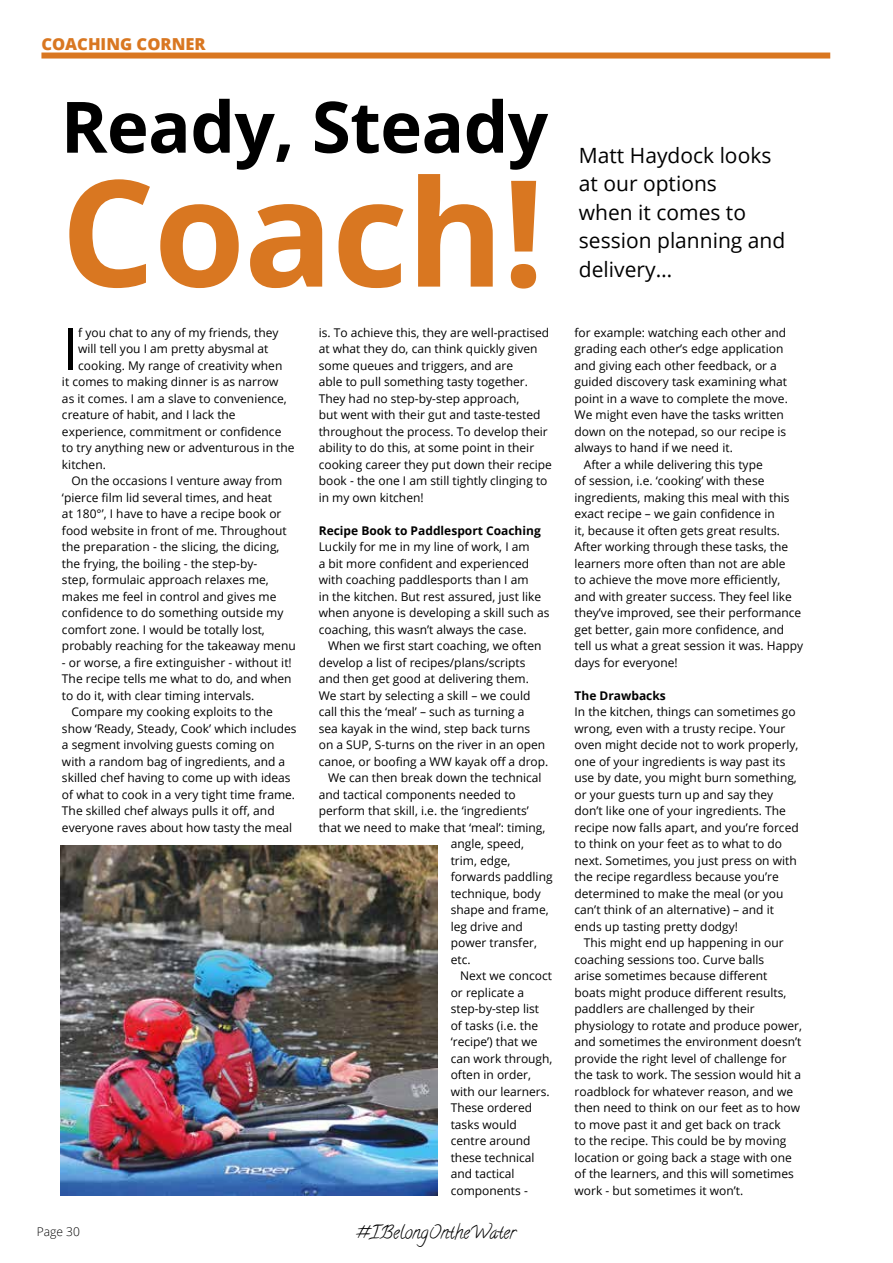
<style>
.page{position:relative;width:893px;height:1263px;background:#fff}
.page>*{position:absolute;margin:0;border:0;box-sizing:border-box;transform-origin:0 0}
.t1{font:700 148.05px "Open Sans";letter-spacing:-.01em;color:#d97721}
.t2{font:700 70.95px "Open Sans";letter-spacing:-.01em;color:#000}
.t3{font:58.2px "Open Sans";color:#000}
.t4{font:21px/28.5px "Open Sans";color:#000}
.t5{font:18px "Calligraffitti";color:#000}
.t6{font:800 16.5px "Open Sans";color:#d97721}
.t7{font:12px/16.5px "Open Sans";color:#000}
.t8{font:700 12px "Open Sans";color:#000}
.t9{font:300 12px "Open Sans";color:#000}
</style>
<div class="page">
<div style="left:41px;top:53px;width:789px;height:6px;background:#d97721"></div>
<img style="left:61px;top:846px;width:377px;height:349px">
<h3 class="t6" style="left:41px;top:31px;width:166px">COACHING CORNER</h3>
<h2 class="t2" style="left:61px;top:77px;width:489px">Ready, Steady</h2>
<h1 class="t1" style="left:61px;top:128px;width:485px">Coach!</h1>
<h3 class="t3" style="left:62px;top:309px;width:18px">I</h3>
<p class="t7" style="left:78px;top:324px;width:202px">f you chat to any of my friends, they</p>
<p class="t7" style="left:319px;top:324px;width:235px">is. To achieve this, they are well-practised at what they do, can think quickly given some queues and triggers, and are<br>able to pull something tasty together.<br>They had no step-by-step approach,<br>but went with their gut and taste-tested throughout the process. To develop their ability to do this, at some point in their cooking career they put down their recipe book - the one I am still tightly clinging to in my own kitchen!</p>
<p class="t8" style="left:319px;top:522px;width:224px">Recipe Book to Paddlesport Coaching</p>
<p class="t7" style="left:319px;top:538px;width:232px">Luckily for me in my line of work, I am<br>a bit more confident and experienced with coaching paddlesports than I am<br>in the kitchen. But rest assured, just like when anyone is developing a skill such as coaching, this wasn’t always the case.</p>
<p class="t7" style="left:328px;top:637px;width:215px">When we first start coaching, we often</p>
<p class="t7" style="left:319px;top:654px;width:208px">develop a list of recipes/plans/scripts</p>
<p class="t7" style="left:319px;top:670px;width:212px">and then get good at delivering them.</p>
<p class="t7" style="left:319px;top:687px;width:213px">We start by selecting a skill – we could</p>
<p class="t7" style="left:319px;top:703px;width:207px">call this the ‘meal’ – such as turning a</p>
<p class="t7" style="left:319px;top:720px;width:213px">sea kayak in the wind, step back turns</p>
<p class="t7" style="left:319px;top:736px;width:228px">on a SUP, S-turns on the river in an open</p>
<p class="t7" style="left:319px;top:753px;width:231px">canoe, or boofing a WW kayak off a drop.</p>
<p class="t7" style="left:328px;top:769px;width:215px">We can then break down the technical</p>
<p class="t7" style="left:319px;top:786px;width:199px">and tactical components needed to</p>
<p class="t7" style="left:319px;top:802px;width:212px">perform that skill, i.e. the ‘ingredients’</p>
<p class="t7" style="left:319px;top:819px;width:228px">that we need to make that ‘meal’: timing,</p>
<p class="t7" style="left:451px;top:835px;width:75px">angle, speed,</p>
<p class="t7" style="left:451px;top:852px;width:61px">trim, edge,</p>
<p class="t7" style="left:451px;top:868px;width:103px">forwards paddling</p>
<p class="t7" style="left:451px;top:885px;width:91px">technique, body</p>
<p class="t7" style="left:451px;top:901px;width:99px">shape and frame,</p>
<p class="t7" style="left:451px;top:918px;width:74px">leg drive and</p>
<p class="t7" style="left:451px;top:934px;width:88px">power transfer,</p>
<p class="t7" style="left:451px;top:951px;width:21px">etc.</p>
<p class="t7" style="left:460px;top:967px;width:93px">Next we concoct</p>
<p class="t7" style="left:451px;top:984px;width:75px">or replicate a</p>
<p class="t7" style="left:451px;top:1000px;width:90px">step-by-step list</p>
<p class="t7" style="left:451px;top:1017px;width:89px">of tasks (i.e. the</p>
<p class="t7" style="left:451px;top:1033px;width:88px">‘recipe’) that we</p>
<p class="t7" style="left:451px;top:1050px;width:103px">can work through,</p>
<p class="t7" style="left:451px;top:1066px;width:82px">often in order,</p>
<p class="t7" style="left:451px;top:1083px;width:100px">with our learners.</p>
<p class="t7" style="left:451px;top:1099px;width:83px">These ordered</p>
<p class="t7" style="left:451px;top:1116px;width:68px">tasks would</p>
<p class="t7" style="left:451px;top:1132px;width:81px">centre around</p>
<p class="t7" style="left:451px;top:1149px;width:85px">these technical</p>
<p class="t7" style="left:451px;top:1165px;width:65px">and tactical</p>
<p class="t7" style="left:451px;top:1182px;width:79px">components -</p>
<p class="t7" style="left:78px;top:340px;width:192px">will tell you I am pretty abysmal at</p>
<p class="t7" style="left:78px;top:357px;width:206px">cooking. My range of creativity when</p>
<p class="t7" style="left:62px;top:373px;width:218px">it comes to making dinner is as narrow</p>
<p class="t7" style="left:62px;top:390px;width:226px">as it comes. I am a slave to convenience,</p>
<p class="t7" style="left:62px;top:406px;width:175px">creature of habit, and I lack the</p>
<p class="t7" style="left:62px;top:423px;width:221px">experience, commitment or confidence</p>
<p class="t7" style="left:62px;top:439px;width:234px">to try anything new or adventurous in the</p>
<p class="t7" style="left:62px;top:456px;width:45px">kitchen.</p>
<p class="t7" style="left:71px;top:472px;width:213px">On the occasions I venture away from</p>
<p class="t7" style="left:62px;top:489px;width:211px">‘pierce film lid several times, and heat</p>
<p class="t7" style="left:62px;top:505px;width:221px">at 180°’, I have to have a recipe book or</p>
<p class="t7" style="left:62px;top:522px;width:226px">food website in front of me. Throughout</p>
<p class="t7" style="left:62px;top:538px;width:219px">the preparation - the slicing, the dicing,</p>
<p class="t7" style="left:62px;top:555px;width:197px">the frying, the boiling - the step-by-</p>
<p class="t7" style="left:62px;top:571px;width:208px">step, formulaic approach relaxes me,</p>
<p class="t7" style="left:62px;top:588px;width:216px">makes me feel in control and gives me</p>
<p class="t7" style="left:62px;top:604px;width:223px">confidence to do something outside my</p>
<p class="t7" style="left:62px;top:621px;width:204px">comfort zone. I would be totally lost,</p>
<p class="t7" style="left:62px;top:637px;width:235px">probably reaching for the takeaway menu</p>
<p class="t7" style="left:62px;top:654px;width:231px">- or worse, a fire extinguisher - without it!</p>
<p class="t7" style="left:62px;top:670px;width:231px">The recipe tells me what to do, and when</p>
<p class="t7" style="left:62px;top:687px;width:194px">to do it, with clear timing intervals.</p>
<p class="t7" style="left:71px;top:703px;width:203px">Compare my cooking exploits to the</p>
<p class="t7" style="left:62px;top:720px;width:236px">show ‘Ready, Steady, Cook’ which includes</p>
<p class="t7" style="left:62px;top:736px;width:214px">a segment involving guests coming on</p>
<p class="t7" style="left:62px;top:753px;width:225px">with a random bag of ingredients, and a</p>
<p class="t7" style="left:62px;top:769px;width:230px">skilled chef having to come up with ideas</p>
<p class="t7" style="left:62px;top:786px;width:235px">of what to cook in a very tight time frame.</p>
<p class="t7" style="left:62px;top:802px;width:214px">The skilled chef always pulls it off, and</p>
<p class="t7" style="left:62px;top:819px;width:232px">everyone raves about how tasty the meal</p>
<p class="t9" style="left:37px;top:1224px;width:45px">Page 30</p>
<h3 class="t5" style="left:355px;top:1221px;width:162px">#IBelongOntheWater</h3>
<h3 class="t4" style="left:579px;top:140px;width:208px">Matt Haydock looks at our options<br>when it comes to session planning and delivery…</h3>
<p class="t7" style="left:575px;top:324px;width:213px">for example: watching each other and</p>
<p class="t7" style="left:575px;top:340px;width:210px">grading each other’s edge application</p>
<p class="t7" style="left:575px;top:357px;width:204px">and giving each other feedback, or a</p>
<p class="t7" style="left:575px;top:373px;width:214px">guided discovery task examining what</p>
<p class="t7" style="left:575px;top:390px;width:215px">point in a wave to complete the move.</p>
<p class="t7" style="left:575px;top:406px;width:211px">We might even have the tasks written</p>
<p class="t7" style="left:575px;top:423px;width:213px">down on the notepad, so our recipe is</p>
<p class="t7" style="left:575px;top:439px;width:160px">always to hand if we need it.</p>
<p class="t7" style="left:584px;top:456px;width:180px">After a while delivering this type</p>
<p class="t7" style="left:575px;top:472px;width:191px">of session, i.e. ‘cooking’ with these</p>
<p class="t7" style="left:575px;top:489px;width:217px">ingredients, making this meal with this</p>
<p class="t7" style="left:575px;top:505px;width:202px">exact recipe – we gain confidence in</p>
<p class="t7" style="left:575px;top:522px;width:207px">it, because it often gets great results.</p>
<p class="t7" style="left:575px;top:538px;width:215px">After working through these tasks, the</p>
<p class="t7" style="left:575px;top:555px;width:213px">learners more often than not are able</p>
<p class="t7" style="left:575px;top:571px;width:207px">to achieve the move more efficiently,</p>
<p class="t7" style="left:575px;top:588px;width:219px">and with greater success. They feel like</p>
<p class="t7" style="left:575px;top:604px;width:228px">they’ve improved, see their performance</p>
<p class="t7" style="left:575px;top:621px;width:211px">get better, gain more confidence, and</p>
<p class="t7" style="left:575px;top:637px;width:230px">tell us what a great session it was. Happy</p>
<p class="t7" style="left:575px;top:654px;width:105px">days for everyone!</p>
<p class="t8" style="left:575px;top:687px;width:93px">The Drawbacks</p>
<p class="t7" style="left:575px;top:703px;width:226px">In the kitchen, things can sometimes go wrong, even with a trusty recipe. Your oven might decide not to work properly, one of your ingredients is way past its use by date, you might burn something, or your guests turn up and say they don’t like one of your ingredients. The recipe now falls apart, and you’re forced to think on your feet as to what to do next. Sometimes, you just press on with the recipe regardless because you’re determined to make the meal (or you can’t think of an alternative) – and it ends up tasting pretty dodgy!</p>
<p class="t7" style="left:575px;top:934px;width:229px;text-indent:9px">This might end up happening in our coaching sessions too. Curve balls<br>arise sometimes because different<br>boats might produce different results, paddlers are challenged by their physiology to rotate and produce power, and sometimes the environment doesn’t provide the right level of challenge for the task to work. The session would hit a roadblock for whatever reason, and we then need to think on our feet as to how to move past it and get back on track<br>to the recipe. This could be by moving location or going back a stage with one of the learners, and this will sometimes work - but sometimes it won’t.</p>
</div>
